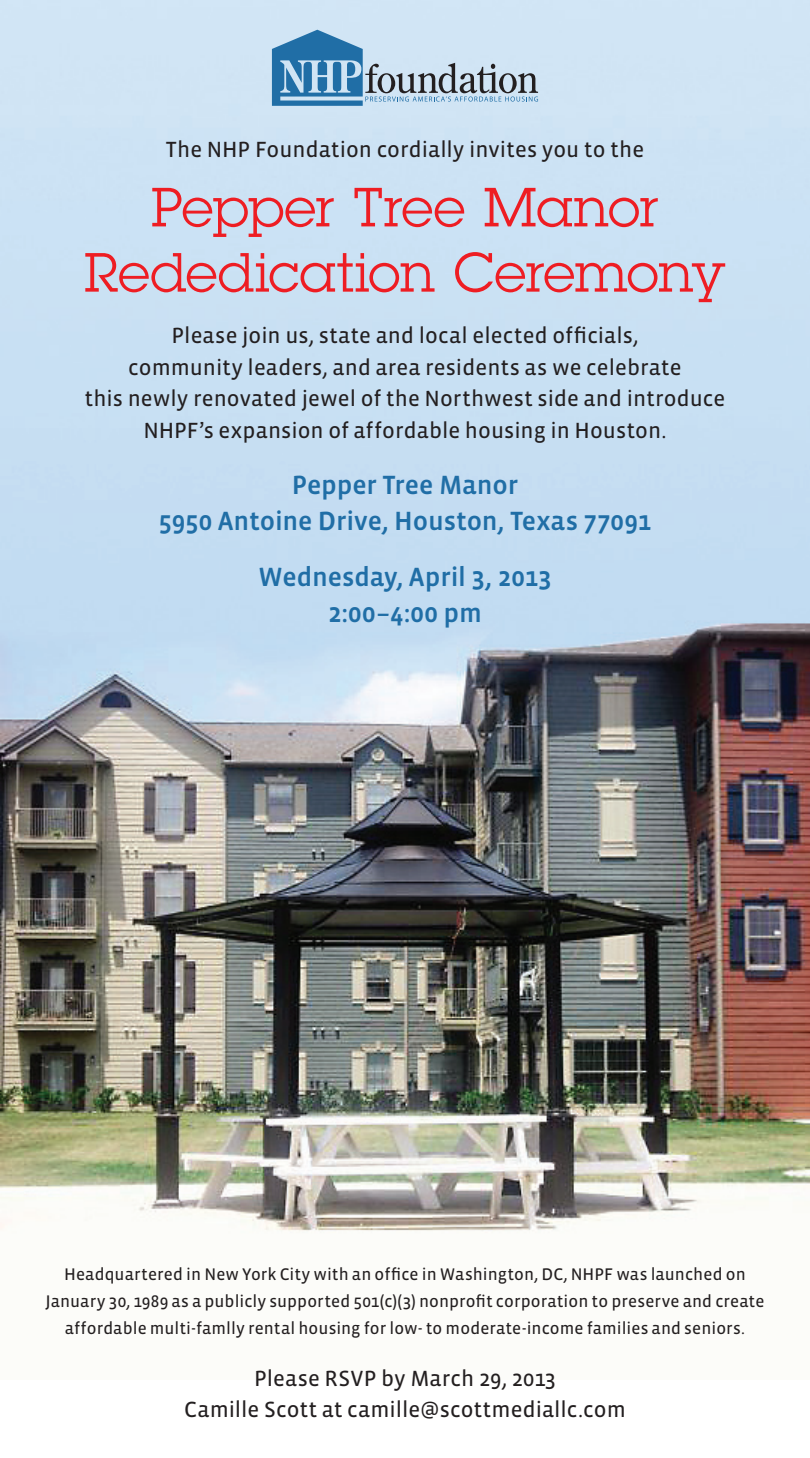
<style>
.page{position:relative;width:810px;height:1458px;background:#fff}
.page>*{position:absolute;margin:0;border:0;box-sizing:border-box;transform-origin:0 0}
.t1{font:54px/65.2px "Lubalin Graph";letter-spacing:-.005em;color:#ee1d23;text-align:center}
.t2{font:27px/36px "Vista Sans Med";letter-spacing:-.005em;color:#206ea6;text-align:center}
.t3{font:22.5px/31.5px "Vista Sans Reg";letter-spacing:.005em;color:#231f20;text-align:center}
.t4{font:17.32px/27px "Vista Sans Reg";letter-spacing:.005em;color:#231f20;text-align:center}
</style>
<div class="page">
<img style="left:0;top:0;width:810px;height:1232px">
<svg style="left:272px;top:30px;width:266px;height:76px;background:#99b9d2"></svg>
<p class="t3" style="left:166px;top:134px;width:480px">The NHP Foundation cordially invites you to the</p>
<h1 class="t1" style="left:84px;top:174px;width:644px">Pepper Tree Manor<br>Rededication Ceremony</h1>
<p class="t3" style="left:85px;top:321px;width:642px">Please join us, state and local elected officials,<br>community leaders, and area residents as we celebrate<br>this newly renovated jewel of the Northwest side and introduce NHPF’s expansion of affordable housing in Houston.</p>
<p class="t2" style="left:159px;top:468px;width:494px">Pepper Tree Manor<br>5950 Antoine Drive, Houston, Texas 77091</p>
<p class="t2" style="left:258px;top:560px;width:295px">Wednesday, April 3, 2013<br>2:00–4:00 pm</p>
<p class="t4" style="left:45px;top:1261px;width:721px">Headquartered in New York City with an office in Washington, DC, NHPF was launched on<br>January 30, 1989 as a publicly supported 501(c)(3) nonprofit corporation to preserve and create affordable multi-famlly rental housing for low- to moderate-income families and seniors.</p>
<p class="t3" style="left:184px;top:1363px;width:443px">Please RSVP by March 29, 2013<br>Camille Scott at camille@scottmediallc.com</p>
</div>
